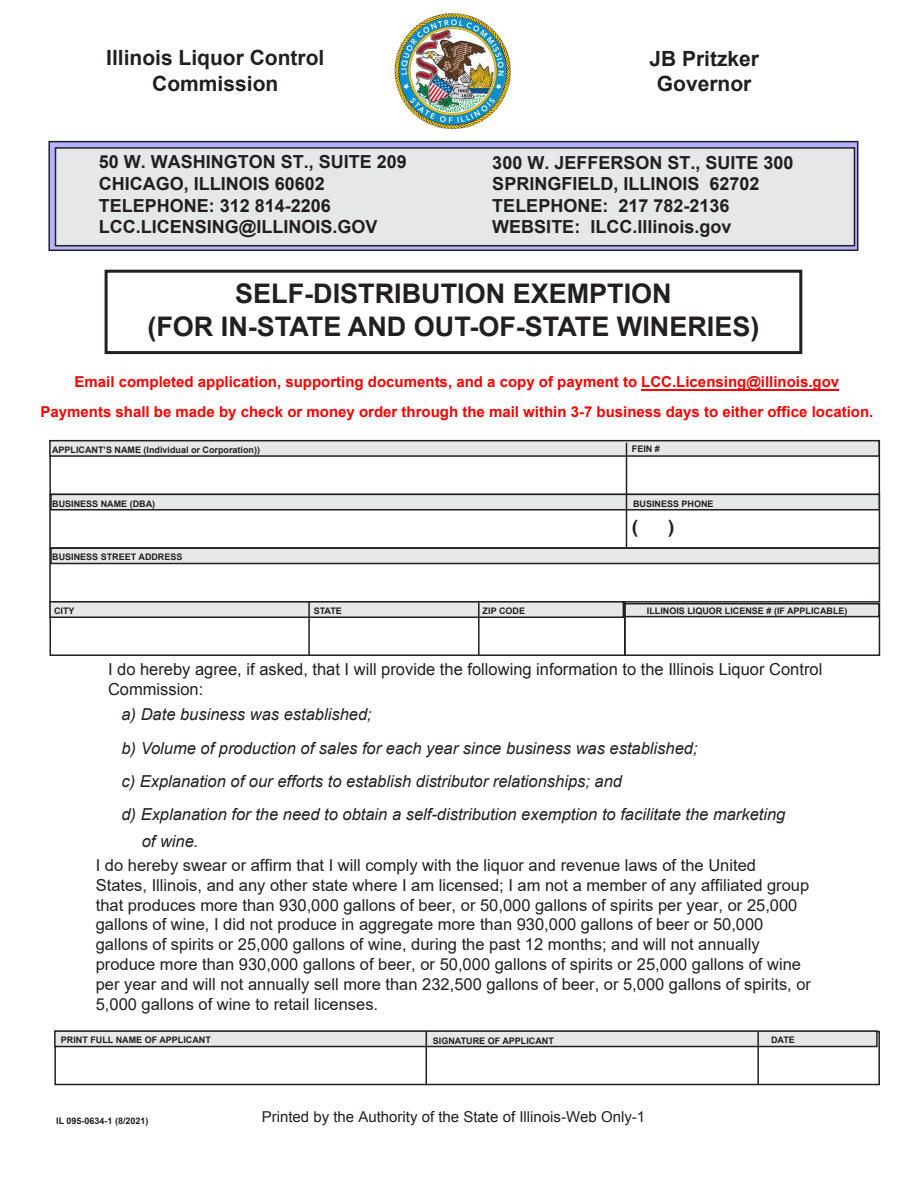
<style>
.page{position:relative;width:918px;height:1188px;background:#fff}
.page>*{position:absolute;margin:0;border:0;box-sizing:border-box;transform-origin:0 0}
.t1{font:700 27px/32.4px "Arial";color:#231f20;text-align:center}
.t2{font:700 21px/25.2px "Arial";color:#231f20;text-align:center}
.t3{font:700 18px/21.6px "Arial";color:#231f20}
.t4{font:700 18px "Helvetica";color:#231f20}
.t5{font:16.5px/19.8px "Arial";color:#231f20}
.t6{font:italic 16.5px "Arial";color:#231f20}
.t7{font:16.5px "Arial";color:#231f20}
.t8{font:700 15px/30px "Arial";color:#f00;text-align:center}
.t9{font:15px "Arial";color:#221e1f}
.t10{font:700 9px "Arial";color:#231f20}
</style>
<div class="page">
<div style="left:105px;top:270px;width:697px;height:84px;border:3px solid #231f20"></div>
<div style="left:624px;top:603px;width:256px;height:53px;border:2px solid #231f20"></div>
<div style="left:625px;top:604px;width:254px;height:13px;background:#e6e7e9"></div>
<div style="left:624px;top:603px;width:256px;height:14px;border:2px solid #231f20"></div>
<div style="left:50px;top:441px;width:829px;height:15px;background:#e6e7e9"></div>
<div style="left:49px;top:440px;width:831px;height:17px;border:2px solid #231f20"></div>
<hr style="left:626px;top:443px;width:1px;height:52px;background:#231f20">
<div style="left:49px;top:548px;width:831px;height:55px;border:2px solid #231f20"></div>
<div style="left:51px;top:548px;width:828px;height:15px;background:#e6e7e9"></div>
<div style="left:50px;top:547px;width:830px;height:17px;border:2px solid #231f20"></div>
<div style="left:49px;top:494px;width:831px;height:55px;border:2px solid #231f20"></div>
<div style="left:51px;top:494px;width:828px;height:16px;background:#e6e7e9"></div>
<div style="left:50px;top:494px;width:830px;height:17px;border:2px solid #231f20"></div>
<hr style="left:626px;top:495px;width:1px;height:54px;background:#231f20">
<div style="left:50px;top:601px;width:576px;height:55px;border:2px solid #231f20"></div>
<div style="left:50px;top:602px;width:573px;height:15px;background:#e6e7e9"></div>
<div style="left:49px;top:601px;width:575px;height:17px;border:2px solid #231f20"></div>
<hr style="left:308px;top:602px;width:2px;height:54px;background:#231f20">
<hr style="left:478px;top:603px;width:2px;height:52px;background:#231f20">
<div style="left:54px;top:1031px;width:826px;height:54px;border:2px solid #231f20"></div>
<div style="left:55px;top:1031px;width:822px;height:16px;background:#e6e7e9"></div>
<div style="left:54px;top:1030px;width:824px;height:17px;border:2px solid #231f20"></div>
<hr style="left:426px;top:1031px;width:1px;height:54px;background:#231f20">
<hr style="left:757px;top:1032px;width:2px;height:52px;background:#231f20">
<svg style="left:51px;top:144px;width:804px;height:104px;background:#a5a5ea"></svg>
<div style="left:48px;top:141px;width:810px;height:110px;border:2px solid #231f20"></div>
<div style="left:56px;top:148px;width:798px;height:98px;background:#e6e7e9"></div>
<div style="left:55px;top:147px;width:800px;height:99px;border:2px solid #231f20"></div>
<img style="left:394px;top:13px;width:117px;height:117px">
<hr style="left:641px;top:389px;width:198px;height:1px;background:#f00">
<p class="t2" style="left:106px;top:46px;width:220px">Illinois Liquor Control<br>Commission</p>
<p class="t2" style="left:649px;top:46px;width:111px">JB Pritzker<br>Governor</p>
<p class="t3" style="left:99px;top:151px;width:310px">50 W. WASHINGTON ST., SUITE 209<br>CHICAGO, ILLINOIS 60602<br>TELEPHONE: 312 814-2206<br>LCC.LICENSING@ILLINOIS.GOV</p>
<p class="t3" style="left:492px;top:152px;width:303px">300 W. JEFFERSON ST., SUITE 300<br>SPRINGFIELD, ILLINOIS 62702<br>TELEPHONE: 217 782-2136<br>WEBSITE: ILCC.lllinois.gov</p>
<p class="t1" style="left:147px;top:278px;width:613px">SELF-DISTRIBUTION EXEMPTION<br>(FOR IN-STATE AND OUT-OF-STATE WINERIES)</p>
<p class="t8" style="left:41px;top:367px;width:834px">Email completed application, supporting documents, and a copy of payment to LCC.Licensing@illinois.gov<br>Payments shall be made by check or money order through the mail within 3-7 business days to either office location.</p>
<p class="t10" style="left:52px;top:444px;width:210px">APPLICANT’S NAME (Individual or Corporation))</p>
<p class="t10" style="left:632px;top:443px;width:30px">FEIN #</p>
<p class="t10" style="left:52px;top:498px;width:104px">BUSINESS NAME (DBA)</p>
<p class="t10" style="left:633px;top:498px;width:82px">BUSINESS PHONE</p>
<p class="t4" style="left:632px;top:516px;width:7px">(</p>
<p class="t4" style="left:668px;top:516px;width:7px">)</p>
<p class="t10" style="left:52px;top:551px;width:132px">BUSINESS STREET ADDRESS</p>
<p class="t10" style="left:54px;top:605px;width:22px">CITY</p>
<p class="t10" style="left:314px;top:605px;width:30px">STATE</p>
<p class="t10" style="left:483px;top:605px;width:44px">ZIP CODE</p>
<p class="t10" style="left:647px;top:605px;width:202px">ILLINOIS LIQUOR LICENSE # (IF APPLICABLE)</p>
<p class="t7" style="left:108px;top:658px;width:716px">I do hereby agree, if asked, that I will provide the following information to the Illinois Liquor Control</p>
<p class="t7" style="left:108px;top:678px;width:97px">Commission:</p>
<p class="t6" style="left:121px;top:704px;width:252px">a) Date business was established;</p>
<p class="t6" style="left:121px;top:737px;width:578px">b) Volume of production of sales for each year since business was established;</p>
<p class="t6" style="left:121px;top:770px;width:502px">c) Explanation of our efforts to establish distributor relationships; and</p>
<p class="t6" style="left:121px;top:804px;width:665px">d) Explanation for the need to obtain a self-distribution exemption to facilitate the marketing</p>
<p class="t6" style="left:142px;top:830px;width:58px">of wine.</p>
<p class="t5" style="left:96px;top:855px;width:717px">I do hereby swear or affirm that I will comply with the liquor and revenue laws of the United States, Illinois, and any other state where I am licensed; I am not a member of any affiliated group that produces more than 930,000 gallons of beer, or 50,000 gallons of spirits per year, or 25,000 gallons of wine, I did not produce in aggregate more than 930,000 gallons of beer or 50,000 gallons of spirits or 25,000 gallons of wine, during the past 12 months; and will not annually produce more than 930,000 gallons of beer, or 50,000 gallons of spirits or 25,000 gallons of wine per year and will not annually sell more than 232,500 gallons of beer, or 5,000 gallons of spirits, or 5,000 gallons of wine to retail licenses.</p>
<p class="t10" style="left:61px;top:1034px;width:151px">PRINT FULL NAME OF APPLICANT</p>
<p class="t10" style="left:433px;top:1034px;width:122px">SIGNATURE OF APPLICANT</p>
<p class="t10" style="left:771px;top:1034px;width:25px">DATE</p>
<p class="t10" style="left:56px;top:1115px;width:94px">IL 095-0634-1 (8/2021)</p>
<p class="t9" style="left:262px;top:1107px;width:385px">Printed by the Authority of the State of Illinois-Web Only-1</p>
</div>
